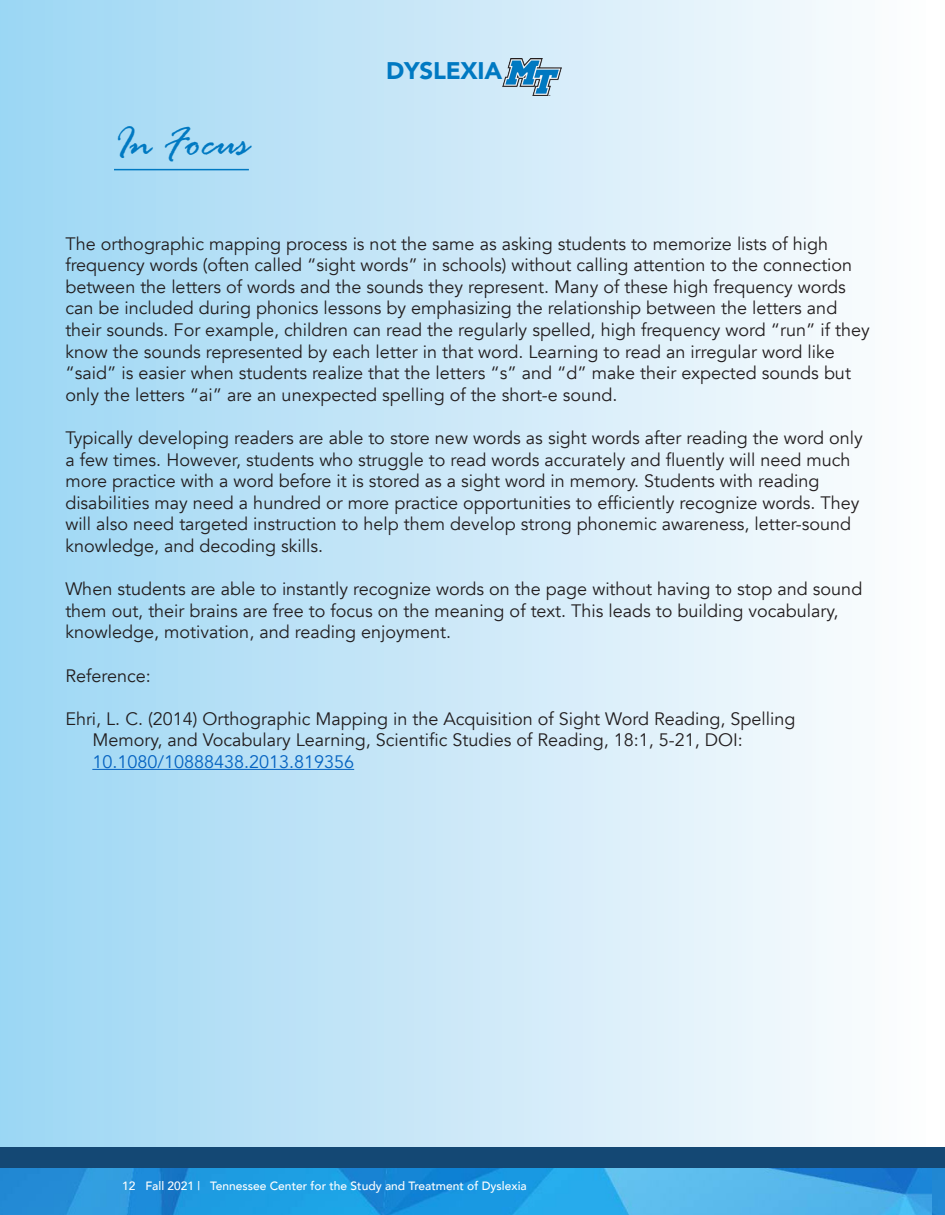
<style>
.page{position:relative;width:945px;height:1215px;background:#fff}
.page>*{position:absolute;margin:0;border:0;box-sizing:border-box;transform-origin:0 0}
.t1{font:italic 43.5px "Rage";color:#0079c2}
.t2{font:900 24px "Avenir";letter-spacing:-.01em;color:#0079c2}
.t3{font:18px/21.6px "Avenir";color:#231f20}
.t4{font:500 12px "Avenir";color:#fff}
.s1{color:#0563c1}
</style>
<div class="page">
<div style="left:0;top:0;width:933px;height:1215px;background:linear-gradient(to right,#9cd6f3,#fffdfe)"></div>
<img style="left:0;top:1168px;width:945px;height:47px">
<img style="left:502px;top:59px;width:59px;height:37px">
<div style="left:0;top:1148px;width:932px;height:20px;background:#144874"></div>
<div style="left:932px;top:1148px;width:13px;height:20px;background:#144874"></div>
<hr style="left:92px;top:769px;width:262px;height:1px;background:#0563c1">
<hr style="left:114px;top:169px;width:135px;height:1px;background:#0079c2">
<p class="t1" style="left:114px;top:119px;width:136px">In Focus</p>
<p class="t2" style="left:386px;top:50px;width:118px">DYSLEXIA</p>
<p class="t3" style="left:65px;top:233px;width:806px">The orthographic mapping process is not the same as asking students to memorize lists of high frequency words (often called “sight words” in schools) without calling attention to the connection between the letters of words and the sounds they represent. Many of these high frequency words can be included during phonics lessons by emphasizing the relationship between the letters and their sounds. For example, children can read the regularly spelled, high frequency word “run” if they know the sounds represented by each letter in that word. Learning to read an irregular word like “said” is easier when students realize that the letters “s” and “d” make their expected sounds but only the letters “ai” are an unexpected spelling of the short-e sound.</p>
<p class="t3" style="left:65px;top:427px;width:799px">Typically developing readers are able to store new words as sight words after reading the word only a few times. However, students who struggle to read words accurately and fluently will need much more practice with a word before it is stored as a sight word in memory. Students with reading disabilities may need a hundred or more practice opportunities to efficiently recognize words. They will also need targeted instruction to help them develop strong phonemic awareness, letter-sound knowledge, and decoding skills.</p>
<p class="t3" style="left:65px;top:579px;width:798px">When students are able to instantly recognize words on the page without having to stop and sound them out, their brains are free to focus on the meaning of text. This leads to building vocabulary, knowledge, motivation, and reading enjoyment.</p>
<p class="t3" style="left:65px;top:665px;width:87px">Reference:</p>
<p class="t3" style="left:92px;top:708px;width:705px;text-indent:-27px">Ehri, L. C. (2014) Orthographic Mapping in the Acquisition of Sight Word Reading, Spelling<br>Memory, and Vocabulary Learning, Scientific Studies of Reading, 18:1, 5-21, DOI:<br><span class="s1">10.1080/10888438.2013.819356</span></p>
<p class="t4" style="left:122px;top:1176px;width:406px">12 Fall 2021 | Tennessee Center for the Study and Treatment of Dyslexia</p>
</div>
